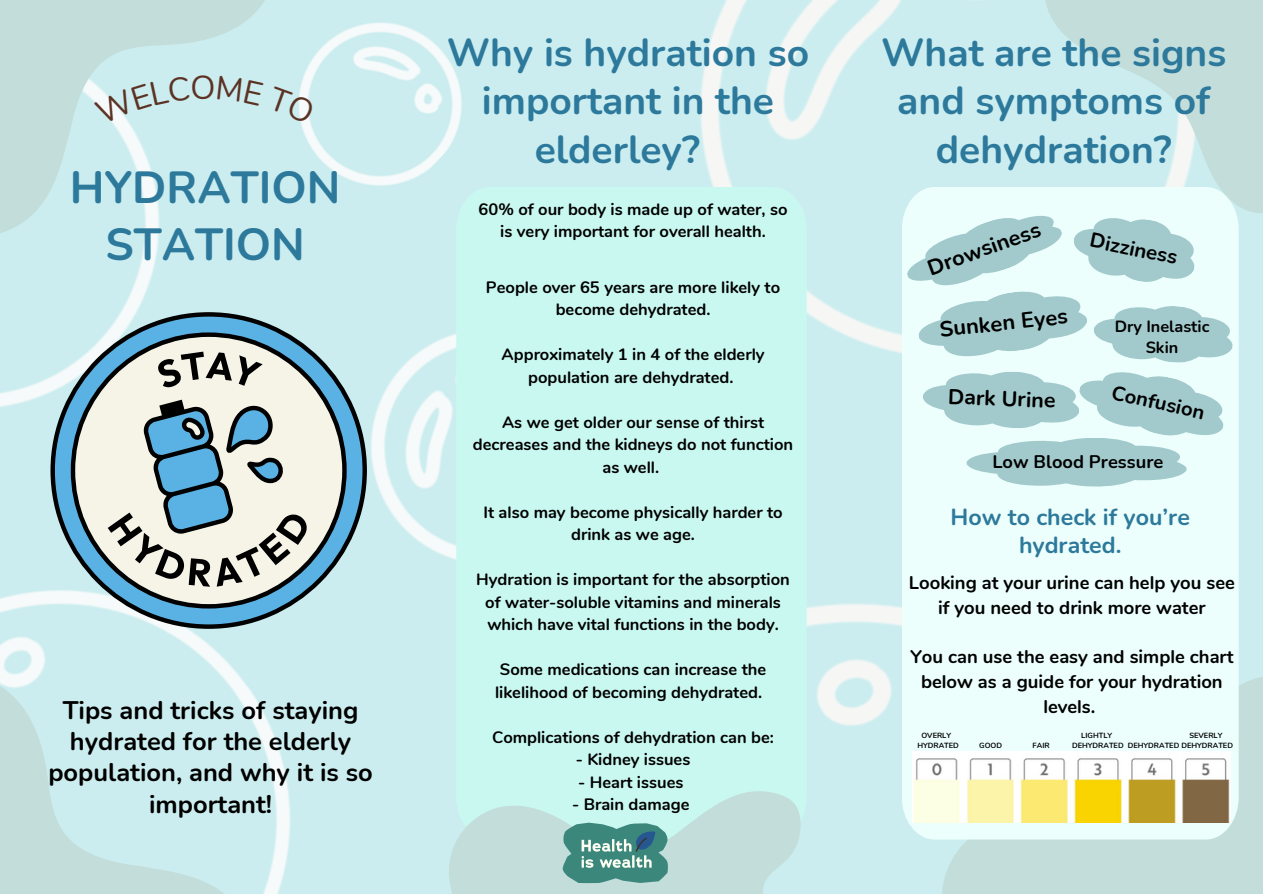
<style>
.page{position:relative;width:1263px;height:894px;background:#fff}
.page>*{position:absolute;margin:0;border:0;box-sizing:border-box;transform-origin:0 0}
.t1{font:700 45px/57.3px "Nunito";color:#2d799c;text-align:center}
.t2{font:700 39px/48.3px "Nunito";color:#2d799c;text-align:center}
.t3{font:700 25.35px/31.2px "Nunito";color:#000;text-align:center}
.t4{font:700 23.1px/28.2px "Nunito";color:#2d799c;text-align:center}
.t5{font:700 21.9px "Nunito";color:#000}
.t6{font:700 21.45px "Nunito";color:#000}
.t7{font:700 20.55px "Nunito";color:#000}
.t8{font:700 20.25px "Nunito";color:#000}
.t9{font:700 18.45px/24.8px "Nunito";color:#000;text-align:center}
.t10{font:700 18.3px "Nunito";color:#000}
.t11{font:700 16.5px/22.5px "Nunito";color:#000;text-align:center}
.t12{font:700 16.2px "Nunito";color:#000}
.t13{font:700 7.5px "Nunito";color:#000}
</style>
<div class="page">
<img style="left:780px;top:0;width:483px;height:893px">
<img style="left:0;top:235px;width:456px;height:658px">
<svg style="left:902px;top:656px;width:361px;height:237px;background:#c4dfdd"></svg>
<div style="left:902px;top:187px;width:337px;height:652px;background:#ecfffc"></div>
<svg style="left:0;top:599px;width:278px;height:294px;background:#cceaeb"></svg>
<div style="left:0;top:235px;width:344px;height:24px;background:#cbedef"></div>
<svg style="left:996px;top:0;width:267px;height:259px;background:#cce8e8"></svg>
<svg style="left:50px;top:312px;width:317px;height:316px;background:#a7bfc4"></svg>
<img style="left:0;top:0;width:780px;height:235px">
<svg style="left:907px;top:212px;width:328px;height:274px;background:#c6e4e3"></svg>
<div style="left:456px;top:187px;width:351px;height:539px;background:#c9f8f1"></div>
<svg style="left:411px;top:726px;width:408px;height:167px;background:#c7ede9"></svg>
<svg style="left:562px;top:822px;width:107px;height:61px;background:#619e96"></svg>
<img style="left:912px;top:750px;width:319px;height:71px">
<svg style="left:94px;top:75px;width:222px;height:50px;background:#cfeef0"></svg>
<p class="t1" style="left:70px;top:159px;width:272px">HYDRATION<br>STATION</p>
<p class="t3" style="left:48px;top:694px;width:326px">Tips and tricks of staying hydrated for the elderly population, and why it is so important!</p>
<h2 class="t2" style="left:447px;top:29px;width:364px">Why is hydration so important in the elderley?</h2>
<h5 class="t11" style="left:479px;top:198px;width:311px">60% of our body is made up of water, so is very important for overall health.</h5>
<h5 class="t11" style="left:486px;top:276px;width:296px">People over 65 years are more likely to become dehydrated.</h5>
<p class="t11" style="left:502px;top:343px;width:264px">Approximately 1 in 4 of the elderly population are dehydrated.</p>
<p class="t11" style="left:473px;top:411px;width:322px">As we get older our sense of thirst decreases and the kidneys do not function as well.</p>
<h5 class="t11" style="left:483px;top:501px;width:301px">It also may become physically harder to drink as we age.</h5>
<h5 class="t11" style="left:476px;top:568px;width:315px">Hydration is important for the absorption of water-soluble vitamins and minerals which have vital functions in the body.</h5>
<h6 class="t11" style="left:495px;top:658px;width:273px;text-align:left">Some medications can increase the likelihood of becoming dehydrated.</h6>
<h4 class="t11" style="left:492px;top:726px;width:283px">Complications of dehydration can be:</h4>
<h6 class="t11" style="left:576px;top:748px;width:116px">- Kidney issues</h6>
<h6 class="t11" style="left:578px;top:771px;width:107px">- Heart issues</h6>
<p class="t11" style="left:572px;top:793px;width:119px">- Brain damage</p>
<p class="t2" style="left:881px;top:29px;width:347px">What are the signs and symptoms of dehydration?</p>
<p class="t5" style="left:923px;top:255px;width:120px;rotate:-20deg">Drowsiness</p>
<p class="t5" style="left:938px;top:315px;width:130px;rotate:-6deg">Sunken Eyes</p>
<p class="t6" style="left:948px;top:382px;width:109px;rotate:2deg">Dark Urine</p>
<p class="t7" style="left:1093px;top:226px;width:90px;rotate:12deg">Dizziness</p>
<p class="t12" style="left:1115px;top:316px;width:96px">Dry Inelastic</p>
<p class="t12" style="left:1146px;top:336px;width:34px">Skin</p>
<p class="t8" style="left:1115px;top:378px;width:96px;rotate:13deg">Confusion</p>
<p class="t10" style="left:992px;top:449px;width:173px">Low Blood Pressure</p>
<h5 class="t4" style="left:951px;top:503px;width:241px">How to check if you’re hydrated.</h5>
<p class="t9" style="left:909px;top:570px;width:328px">Looking at your urine can help you see if you need to drink more water</p>
<p class="t9" style="left:910px;top:644px;width:325px">You can use the easy and simple chart below as a guide for your hydration levels.</p>
<p class="t13" style="left:921px;top:730px;width:31px">OVERLY</p>
<p class="t13" style="left:1081px;top:730px;width:32px">LIGHTLY</p>
<p class="t13" style="left:1189px;top:730px;width:35px">SEVERLY</p>
<p class="t13" style="left:917px;top:740px;width:43px">HYDRATED</p>
<p class="t13" style="left:979px;top:740px;width:24px">GOOD</p>
<p class="t13" style="left:1032px;top:740px;width:19px">FAIR</p>
<p class="t13" style="left:1072px;top:740px;width:162px">DEHYDRATED DEHYDRATED DEHYDRATED</p>
</div>
